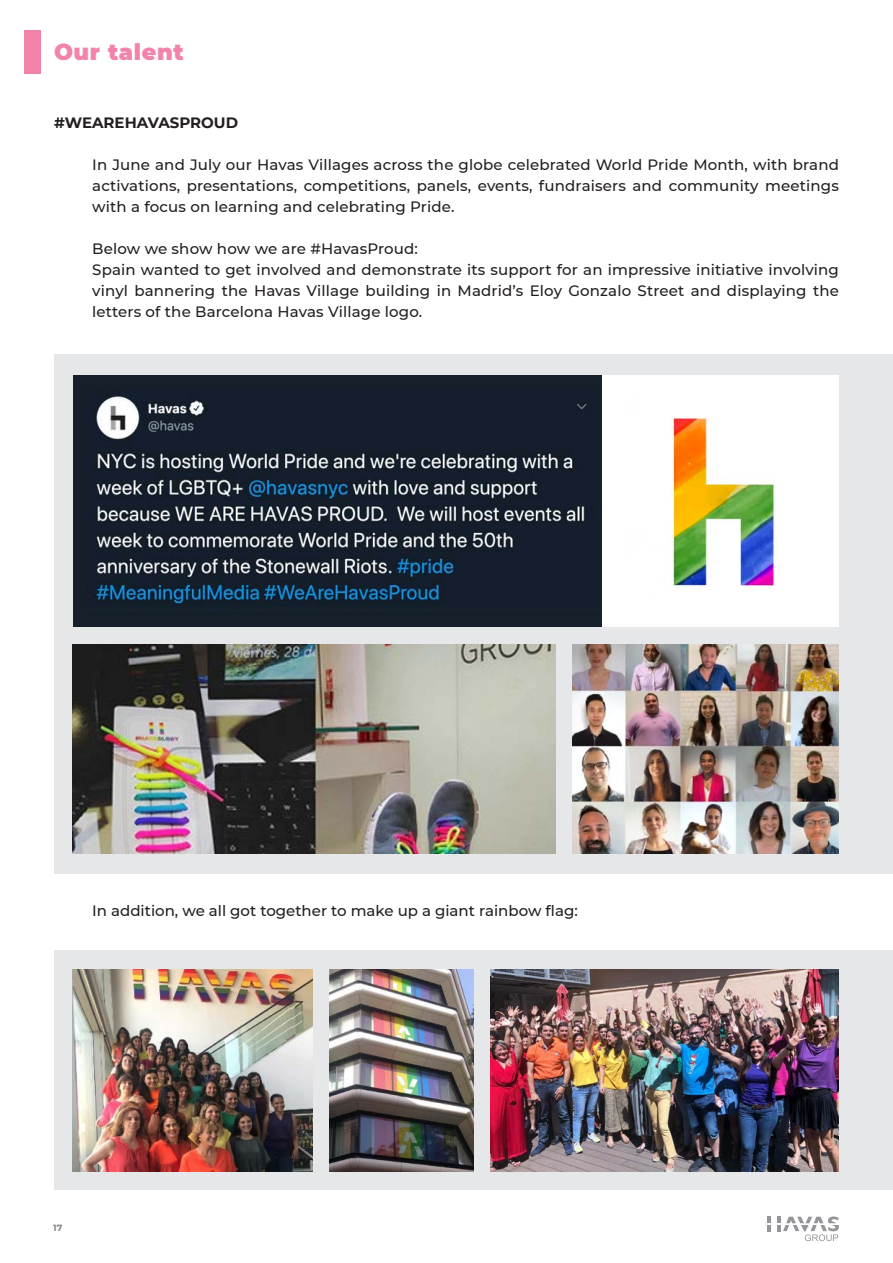
<style>
.page{position:relative;width:893px;height:1263px;background:#fff}
.page>*{position:absolute;margin:0;border:0;box-sizing:border-box;transform-origin:0 0}
.t1{font:900 22.5px "Montserrat";letter-spacing:.025em;color:#f284ac}
.t2{font:500 15px/21px "Montserrat";letter-spacing:.01em;color:#231f20;text-align:justify}
.t3{font:700 15px "Montserrat";color:#231f20}
.t4{font:700 9px "Montserrat";color:#808285}
</style>
<div class="page">
<svg style="left:767px;top:1217px;width:4px;height:14px"></svg>
<svg style="left:778px;top:1216px;width:61px;height:25px"></svg>
<div style="left:24px;top:30px;width:17px;height:44px;background:#f284ac"></div>
<div style="left:54px;top:355px;width:839px;height:519px;background:#e6e7e9"></div>
<img style="left:73px;top:644px;width:482px;height:210px">
<img style="left:573px;top:644px;width:266px;height:210px">
<div style="left:73px;top:375px;width:542px;height:251px;background:#15202b"></div>
<img style="left:93px;top:396px;width:494px;height:214px">
<div style="left:603px;top:375px;width:236px;height:251px;background:#fff"></div>
<img style="left:671px;top:417px;width:104px;height:170px">
<div style="left:54px;top:950px;width:839px;height:239px;background:#e6e7e9"></div>
<img style="left:73px;top:969px;width:240px;height:202px">
<img style="left:330px;top:969px;width:143px;height:202px">
<img style="left:490px;top:970px;width:349px;height:201px">
<p class="t1" style="left:54px;top:35px;width:131px">Our talent</p>
<p class="t3" style="left:54px;top:112px;width:186px">#WEAREHAVASPROUD</p>
<p class="t2" style="left:92px;top:154px;width:748px">In June and July our Havas Villages across the globe celebrated World Pride Month, with brand activations, presentations, competitions, panels, events, fundraisers and community meetings with a focus on learning and celebrating Pride.</p>
<p class="t2" style="left:92px;top:238px;width:327px">Below we show how we are #HavasProud:</p>
<p class="t2" style="left:92px;top:259px;width:748px">Spain wanted to get involved and demonstrate its support for an impressive initiative involving vinyl bannering the Havas Village building in Madrid’s Eloy Gonzalo Street and displaying the letters of the Barcelona Havas Village logo.</p>
<p class="t2" style="left:92px;top:900px;width:487px">In addition, we all got together to make up a giant rainbow flag:</p>
<p class="t4" style="left:53px;top:1221px;width:11px">17</p>
</div>
